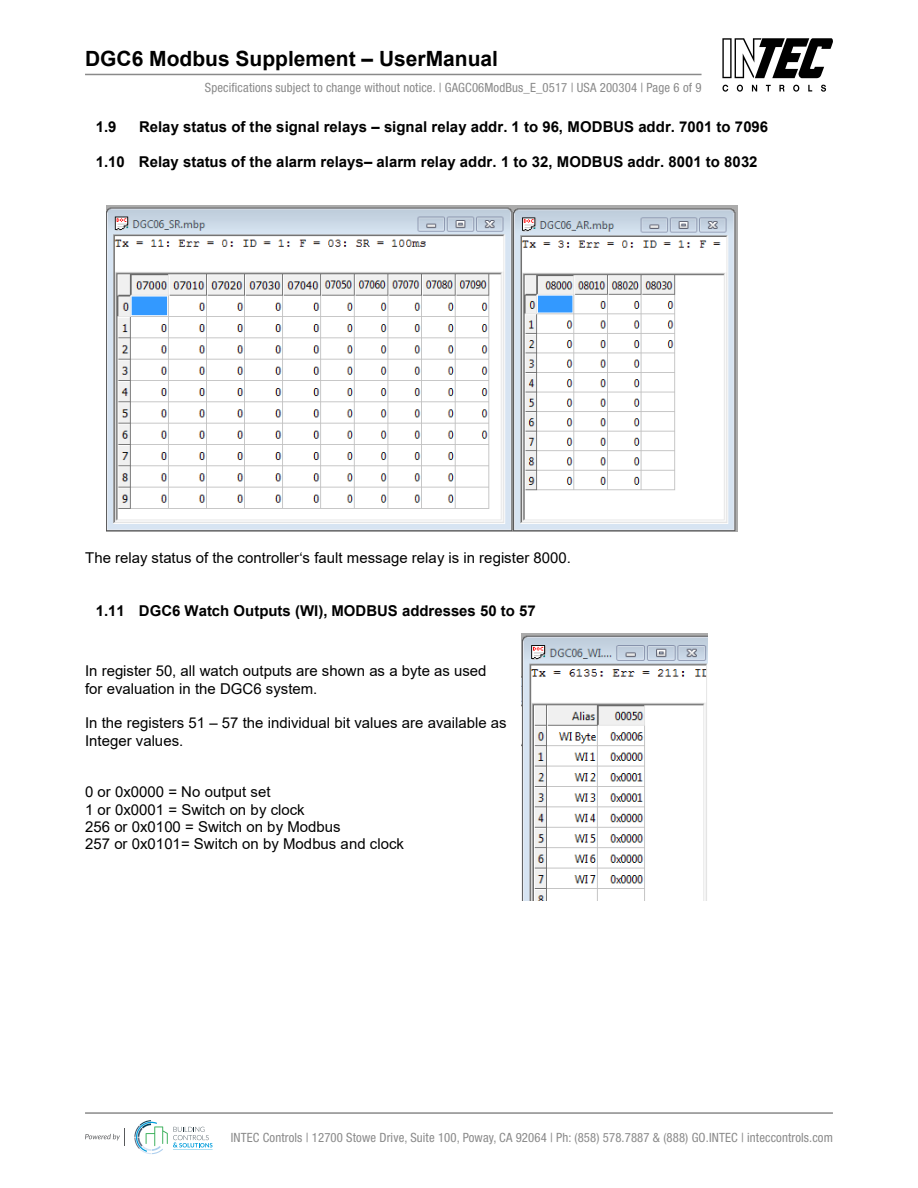
<style>
.page{position:relative;width:918px;height:1188px;background:#fff}
.page>*{position:absolute;margin:0;border:0;box-sizing:border-box;transform-origin:0 0}
.t1{font:700 21px "Arial";color:#000}
.t2{font:15px/17.2px "Arial";color:#000}
.t3{font:700 15px "Arial";color:#000}
.t4{font:condensed 12.75px "Helvetica Neue";letter-spacing:.01em;color:#8a8a8a}
.s1{font-style:inherit}
</style>
<div class="page">
<img style="left:521px;top:633px;width:187px;height:268px">
<img style="left:107px;top:206px;width:631px;height:325px">
<svg style="left:722px;top:85px;width:6px;height:7px"></svg>
<svg style="left:737px;top:85px;width:6px;height:7px"></svg>
<svg style="left:752px;top:85px;width:5px;height:6px"></svg>
<svg style="left:766px;top:85px;width:5px;height:6px"></svg>
<svg style="left:779px;top:85px;width:6px;height:6px"></svg>
<svg style="left:793px;top:85px;width:6px;height:7px"></svg>
<svg style="left:808px;top:85px;width:4px;height:6px"></svg>
<svg style="left:821px;top:85px;width:5px;height:7px"></svg>
<svg style="left:722px;top:38px;width:111px;height:40px"></svg>
<hr style="left:85px;top:74px;width:617px;height:1px;background:#8a8a8a">
<hr style="left:85px;top:1112px;width:748px;height:2px;background:#8a8a8a">
<svg style="left:134px;top:1120px;width:79px;height:34px"></svg>
<svg style="left:85px;top:1129px;width:40px;height:17px"></svg>
<h1 class="t1" style="left:85px;top:44px;width:415px">DGC6 Modbus Supplement – UserManual</h1>
<p class="t4" style="left:205px;top:80px;width:498px">Specifications subject to change without notice. | GAGC06ModBus_E_0517 | USA 200304 | Page 6 of 9</p>
<p class="t3" style="left:96px;top:116px;width:22px">1.9</p>
<p class="t3" style="left:139px;top:116px;width:631px">Relay status of the signal relays <span class="s1">–</span> signal relay addr. 1 to 96, MODBUS addr. 7001 to 7096</p>
<p class="t3" style="left:96px;top:151px;width:663px">1.10 Relay status of the alarm relays<span class="s1">–</span> alarm relay addr. 1 to 32, MODBUS addr. 8001 to 8032</p>
<p class="t2" style="left:85px;top:549px;width:487px">The relay status of the controller<span class="s1">‘</span>s fault message relay is in register 8000.</p>
<p class="t3" style="left:96px;top:600px;width:442px">1.11 DGC6 Watch Outputs (WI), MODBUS addresses 50 to 57</p>
<p class="t2" style="left:85px;top:662px;width:403px">In register 50, all watch outputs are shown as a byte as used for evaluation in the DGC6 system.</p>
<p class="t2" style="left:85px;top:714px;width:423px">In the registers 51 <span class="s1">–</span> 57 the individual bit values are available as<br>Integer values.</p>
<p class="t2" style="left:85px;top:783px;width:320px">0 or 0x0000 = No output set<br>1 or 0x0001 = Switch on by clock<br>256 or 0x0100 = Switch on by Modbus<br>257 or 0x0101= Switch on by Modbus and clock</p>
<p class="t4" style="left:231px;top:1130px;width:604px">INTEC Controls | 12700 Stowe Drive, Suite 100, Poway, CA 92064 | Ph: (858) 578.7887 &amp; (888) GO.INTEC | inteccontrols.com</p>
</div>
